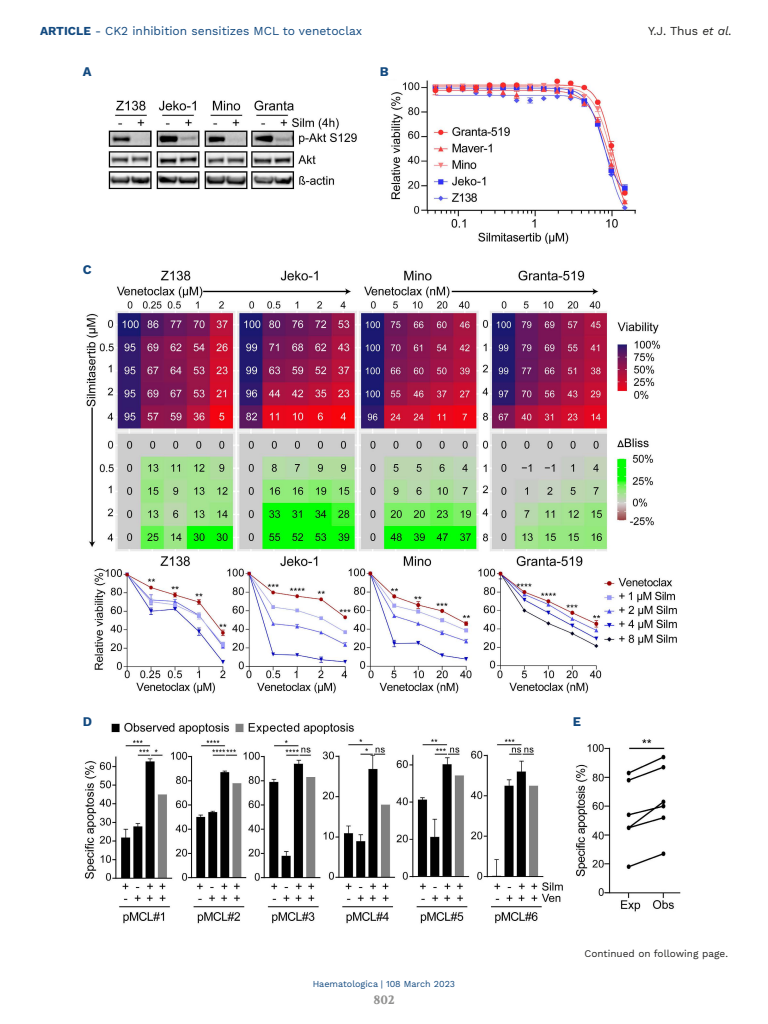
<style>
.page{position:relative;width:768px;height:1024px;background:#fff}
.page>*{position:absolute;margin:0;border:0;box-sizing:border-box;transform-origin:0 0}
.t1{font:700 13px "Work Sans";color:#134a80}
.t2{font:12px "Work Sans";color:#134a80}
.t3{font:12px "Work Sans";color:#222221}
.t4{font:700 12px "Volkhov";color:#919190}
.t5{font:10px "Work Sans";color:#222221}
.t6{font:9px "Work Sans";color:#134a80}
.s1{font-weight:700}
.s2{font-style:italic}
</style>
<div class="page">
<img style="left:84px;top:78px;width:597px;height:846px">
<p class="t2" style="left:40px;top:24px;width:324px"><span class="s1">ARTICLE</span> - CK2 inhibition sensitizes MCL to venetoclax</p>
<p class="t3" style="left:648px;top:24px;width:85px">Y.J. Thus <span class="s2">et al.</span></p>
<p class="t1" style="left:83px;top:64px;width:10px">A</p>
<p class="t1" style="left:380px;top:64px;width:10px">B</p>
<p class="t1" style="left:83px;top:262px;width:10px">C</p>
<p class="t1" style="left:83px;top:714px;width:11px">D</p>
<p class="t1" style="left:573px;top:714px;width:10px">E</p>
<p class="t6" style="left:313px;top:978px;width:144px">Haematologica | 108 March 2023</p>
<p class="t4" style="left:373px;top:992px;width:23px">802</p>
<p class="t5" style="left:585px;top:947px;width:145px">Continued on following page.</p>
</div>
